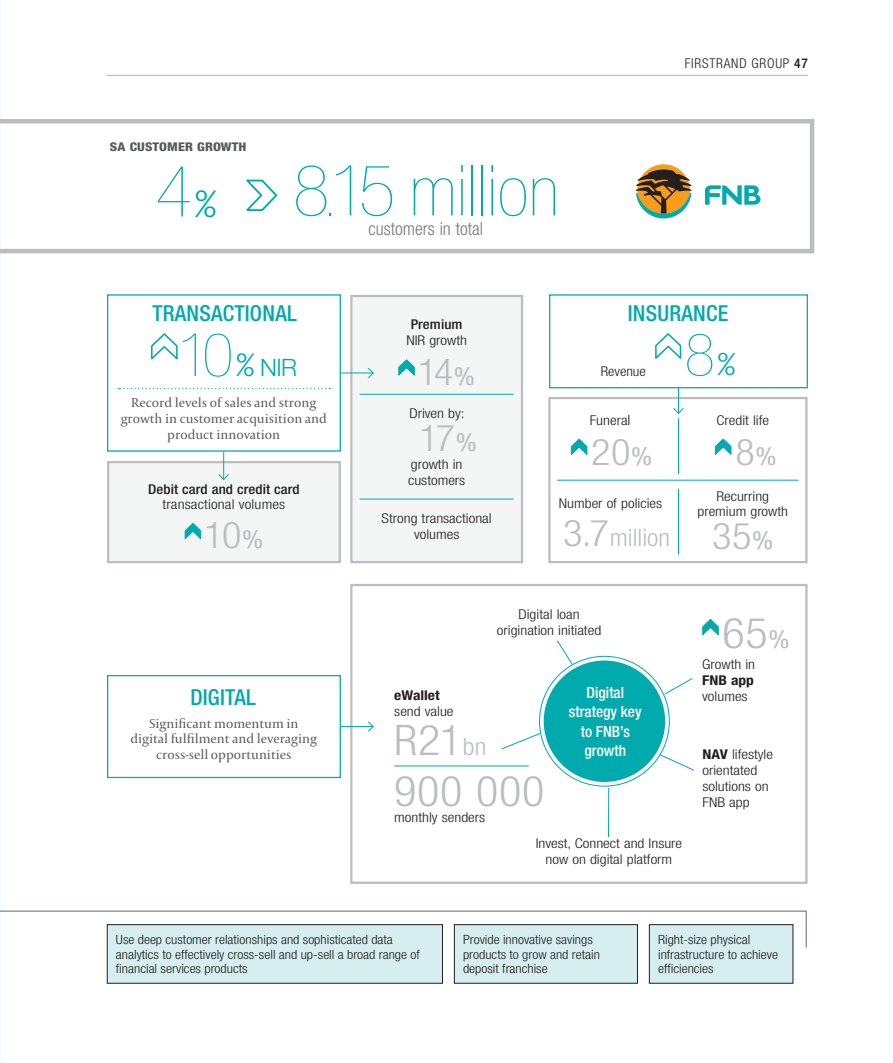
<style>
.page{position:relative;width:893px;height:1063px;background:#fff}
.page>*{position:absolute;margin:0;border:0;box-sizing:border-box;transform-origin:0 0}
.t1{font:200 condensed 70.5px "Helvetica Neue LT Std";color:#00aaad;scale:1.1 1}
.t2{font:200 condensed 58.8px "Helvetica Neue LT Std";color:#00aaad;scale:1.1 1}
.t3{font:300 condensed 42.15px/50.1px "Helvetica Neue LT Std";letter-spacing:.015em;color:#bcbdc0;scale:1.1 1}
.t4{font:300 condensed 36.75px "Helvetica Neue LT Std";letter-spacing:-.035em;color:#bcbdc0;scale:1.1 1}
.t5{font:200 condensed 25.35px "Helvetica Neue LT Std";color:#00aaad;scale:3.06 1}
.t6{font:300 condensed 24px "Helvetica Neue LT Std";color:#bcbdc0;scale:1.1 1}
.t7{font:300 24px "Helvetica Neue LT Std";color:#00aaad}
.t8{font:500 condensed 22.05px "Helvetica Neue LT Std";letter-spacing:.01em;color:#00aaad}
.t9{font:300 condensed 18px "Helvetica Neue LT Std";color:#76787b}
.t10{font:500 condensed 15.45px/19.5px "Helvetica Neue LT Std";color:#fff;text-align:center}
.t11{font:300 condensed 13.5px/16px "Helvetica Neue LT Std";color:#231f20;text-align:center;scale:1.15 1}
.t12{font:13.5px/15.8px "Capitolium 2";color:#57585a;text-align:center}
.t13{font:500 condensed 13.5px "Helvetica Neue LT Std";letter-spacing:.005em;color:#231f20;scale:1.1 1}
.t14{font:300 condensed 13.5px "Helvetica Neue LT Std";letter-spacing:.06em;color:#231f20}
.t15{font:700 condensed 13.5px "Helvetica Neue LT Std";color:#231f20;scale:1.15 1}
.t16{font:300 condensed 13.5px "Helvetica Neue LT Std";color:#231f20;scale:1.1 1}
.t17{font:300 condensed 12.75px/15px "Helvetica Neue LT Std";color:#231f20;scale:1.1 1}
.t18{font:800 condensed 12px "Helvetica Neue LT Std";letter-spacing:.01em;color:#57585a;scale:1.15 1}
.s1{font-family:"Capitolium 2";font-weight:300;font-stretch:normal;font-size:40.5px}
.s2{font-weight:500}
.s3{font-weight:200;font-stretch:condensed;font-size:60px}
.s4{font-family:"Capitolium 2";font-size:34.5px}
.s5{font-weight:400;font-size:25.35px}
.s6{font-size:14.25px}
.s7{font-size:36.75px}
.s8{font-family:"Capitolium 2";font-weight:300;font-stretch:normal;font-size:33.75px}
.s9{font-size:24px}
.s10{font-weight:700}
</style>
<div class="page">
<hr style="left:106px;top:75px;width:702px;height:1px;background:#bcbdc0">
<svg style="left:0;top:119px;width:814px;height:134px"></svg>
<svg style="left:243px;top:179px;width:36px;height:34px"></svg>
<div style="left:107px;top:925px;width:335px;height:58px;background:#d6eeef"></div>
<div style="left:649px;top:925px;width:144px;height:58px;background:#d6eeef"></div>
<div style="left:454px;top:925px;width:183px;height:58px;background:#d6eeef"></div>
<svg style="left:0;top:911px;width:807px;height:37px"></svg>
<div style="left:350px;top:584px;width:457px;height:300px;border:2px solid #bcbdc0"></div>
<div style="left:108px;top:462px;width:232px;height:100px;background:#f4f5f5"></div>
<svg style="left:184px;top:523px;width:18px;height:17px"></svg>
<div style="left:107px;top:461px;width:234px;height:102px;border:2px solid #bcbdc0"></div>
<svg style="left:702px;top:619px;width:17px;height:17px"></svg>
<div style="left:544px;top:661px;width:121px;height:121px;background:#00aaad;border-radius:50%"></div>
<svg style="left:664px;top:678px;width:29px;height:17px"></svg>
<svg style="left:557px;top:640px;width:16px;height:25px"></svg>
<svg style="left:659px;top:754px;width:35px;height:17px"></svg>
<svg style="left:501px;top:733px;width:40px;height:17px"></svg>
<hr style="left:608px;top:788px;width:1px;height:49px;background:#00aaad">
<hr style="left:394px;top:766px;width:135px;height:1px;background:#00aaad">
<div style="left:107px;top:294px;width:234px;height:158px;border:1px solid #00aaad"></div>
<svg style="left:151px;top:333px;width:27px;height:27px"></svg>
<svg style="left:118px;top:388px;width:212px;height:1px"></svg>
<div style="left:107px;top:675px;width:234px;height:103px;border:1px solid #00aaad"></div>
<div style="left:351px;top:296px;width:171px;height:266px;background:#f4f5f5"></div>
<hr style="left:360px;top:394px;width:154px;height:1px;background:#00aaad">
<hr style="left:360px;top:499px;width:154px;height:1px;background:#00aaad">
<svg style="left:398px;top:359px;width:17px;height:17px"></svg>
<div style="left:350px;top:295px;width:173px;height:268px;border:2px solid #bcbdc0"></div>
<div style="left:549px;top:294px;width:259px;height:94px;border:1px solid #00aaad"></div>
<svg style="left:655px;top:333px;width:27px;height:26px"></svg>
<svg style="left:714px;top:438px;width:18px;height:17px"></svg>
<hr style="left:678px;top:418px;width:1px;height:56px;background:#00aaad">
<hr style="left:678px;top:489px;width:1px;height:65px;background:#00aaad">
<svg style="left:570px;top:438px;width:18px;height:17px"></svg>
<div style="left:548px;top:397px;width:259px;height:166px;border:2px solid #bcbdc0"></div>
<hr style="left:557px;top:480px;width:241px;height:1px;background:#00aaad">
<hr style="left:341px;top:726px;width:32px;height:1px;background:#00aaad">
<svg style="left:367px;top:721px;width:7px;height:11px"></svg>
<hr style="left:341px;top:373px;width:32px;height:1px;background:#00aaad">
<svg style="left:367px;top:367px;width:7px;height:11px"></svg>
<svg style="left:218px;top:452px;width:12px;height:29px"></svg>
<svg style="left:673px;top:387px;width:11px;height:27px"></svg>
<p class="t18" style="left:110px;top:139px;width:120px">SA CUSTOMER GROWTH</p>
<h1 class="t1" style="left:155px;top:152px;width:369px">4 <span class="s1">%</span> 815 million</h1>
<h3 class="t5" style="left:321px;top:193px;width:8px">.</h3>
<h3 class="t9" style="left:369px;top:219px;width:116px">customers in total</h3>
<p class="t14" style="left:685px;top:56px;width:125px">FIRSTRAND GROUP <span class="s2">47</span></p>
<h3 class="t8" style="left:152px;top:300px;width:146px">TRANSACTIONAL</h3>
<h3 class="t7" style="left:178px;top:353px;width:120px"><span class="s3">10</span> <span class="s4">%</span> NIR</h3>
<p class="t12" style="left:121px;top:395px;width:208px">Record levels of sales and strong growth in customer acquisition and product innovation</p>
<p class="t13" style="left:148px;top:482px;width:139px">Debit card and credit card</p>
<p class="t11" style="left:163px;top:496px;width:108px">transactional volumes</p>
<h3 class="t4" style="left:204px;top:514px;width:55px">10<span class="s5">%</span></h3>
<h3 class="t8" style="left:190px;top:684px;width:67px">DIGITAL</h3>
<p class="t12" style="left:130px;top:715px;width:188px">Significant momentum in digital fulfilment and leveraging cross-sell opportunities</p>
<p class="t13" style="left:411px;top:316px;width:49px">Premium</p>
<p class="t11" style="left:406px;top:332px;width:54px">NIR growth</p>
<h3 class="t4" style="left:418px;top:351px;width:53px">14<span class="s5">%</span></h3>
<p class="t11" style="left:409px;top:405px;width:50px">Driven by:</p>
<h3 class="t4" style="left:419px;top:417px;width:54px">17<span class="s5">%</span></h3>
<p class="t11" style="left:408px;top:456px;width:51px;text-align:left">growth in customers</p>
<p class="t11" style="left:382px;top:510px;width:97px">Strong transactional volumes</p>
<h3 class="t8" style="left:628px;top:300px;width:102px">INSURANCE</h3>
<p class="t16" style="left:601px;top:363px;width:42px">Revenue</p>
<p class="t11" style="left:590px;top:412px;width:37px">Funera<span class="s6">l</span></p>
<h3 class="t4" style="left:591px;top:431px;width:57px">20<span class="s5">%</span></h3>
<p class="t11" style="left:559px;top:495px;width:91px">Number of policies</p>
<h3 class="t6" style="left:563px;top:523px;width:99px"><span class="s7">3.7</span>million</h3>
<h2 class="t2" style="left:684px;top:323px;width:49px">8 <span class="s8">%</span></h2>
<p class="t11" style="left:716px;top:412px;width:47px">Credit life</p>
<h3 class="t4" style="left:735px;top:431px;width:39px">8<span class="s5">%</span></h3>
<p class="t11" style="left:697px;top:489px;width:80px;line-height:14.7px">Recurring premium growth</p>
<h3 class="t4" style="left:712px;top:515px;width:57px">35<span class="s5">%</span></h3>
<p class="t11" style="left:497px;top:606px;width:92px">Digital loan origination initiated</p>
<p class="t15" style="left:394px;top:687px;width:41px">eWallet</p>
<p class="t11" style="left:394px;top:703px;width:53px">send value</p>
<h3 class="t3" style="left:394px;top:715px;width:138px">R21<span class="s9">bn<br></span>900 000</h3>
<p class="t11" style="left:394px;top:809px;width:81px">monthly senders</p>
<p class="t10" style="left:569px;top:682px;width:74px">Digital strategy key to FNB’s growth</p>
<p class="t11" style="left:536px;top:835px;width:129px">Invest, Connect and Insure now on digital platform</p>
<h3 class="t3" style="left:722px;top:608px;width:62px">65<span class="s5">%</span></h3>
<p class="t11" style="left:702px;top:656px;width:48px">Growth in</p>
<p class="t15" style="left:702px;top:672px;width:47px">FNB app</p>
<p class="t11" style="left:702px;top:688px;width:41px">volumes</p>
<p class="t11" style="left:702px;top:746px;width:63px;text-align:left"><span class="s10">NAV</span> lifestyle orientated solutions on<br>FNB app</p>
<p class="t17" style="left:116px;top:931px;width:278px">Use deep customer relationships and sophisticated data analytics to effectively cross-sell and up-sell a broad range of financial services products</p>
<p class="t17" style="left:658px;top:931px;width:111px">Right-size physical infrastructure to achieve efficiencies</p>
<p class="t17" style="left:463px;top:931px;width:126px">Provide innovative savings products to grow and retain deposit franchise</p>
</div>
